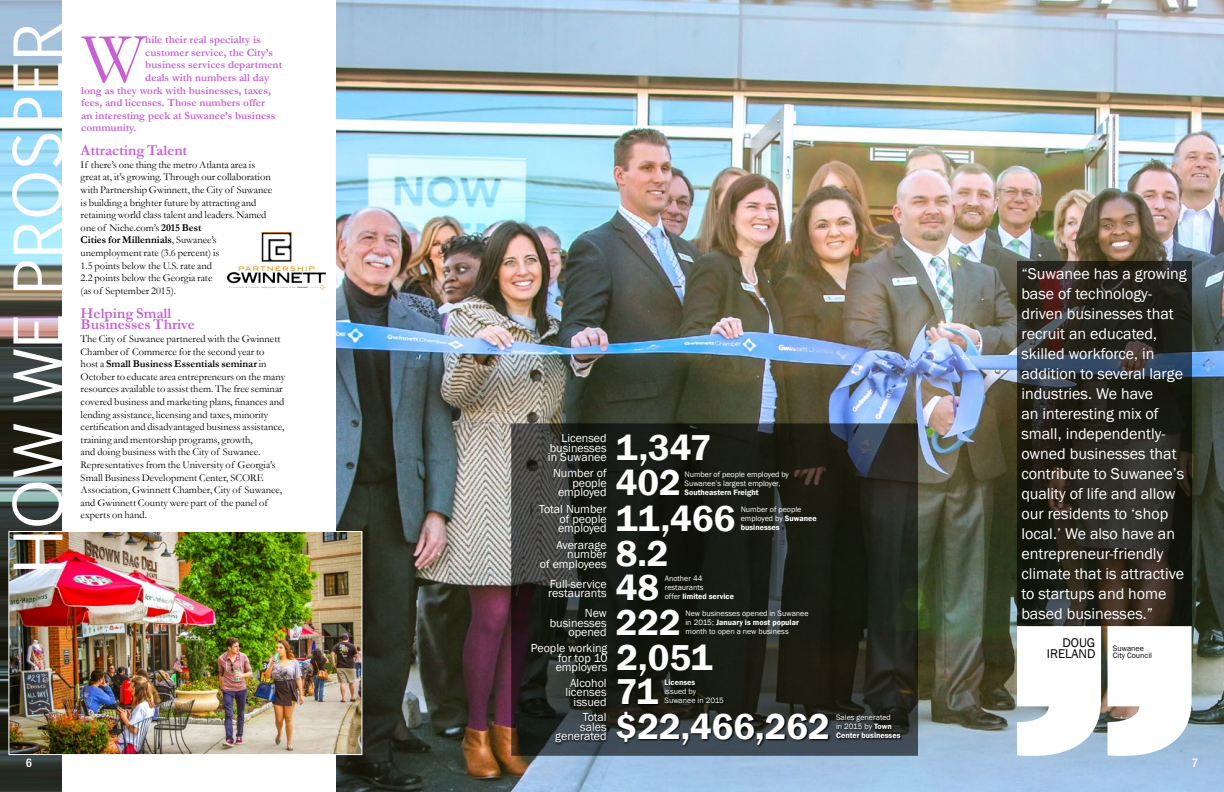
<style>
.page{position:relative;width:1224px;height:792px;background:#fff}
.page>*{position:absolute;margin:0;border:0;box-sizing:border-box;transform-origin:0 0}
.t1{font:71.6px "Garamond";color:#c761d2}
.t2{font:64px "Euphemia CAS";color:#fff}
.t3{font:600 37px/71px "Franklin Gothic";color:#fff}
.t4{font:16px/20px "Franklin Gothic";color:#fff}
.t5{font:700 15px/11px "Garamond";color:#c761d2}
.t6{font:13px/11px "Franklin Gothic";color:#000;text-align:right}
.t7{font:12px/9.5px "Franklin Gothic";color:#fff;text-align:right}
.t8{font:500 condensed 12px "Helvetica Neue";color:#fff}
.t9{font:700 11px "Garamond";color:#c761d2}
.t10{font:10.5px/12.6px "Garamond";color:#000}
.t11{font:8px/9px "Franklin Gothic";color:#fff}
.t12{font:600 8px "Franklin Gothic";color:#fff}
.t13{font:8px/7px "Franklin Gothic";color:#000}
.s1{font-weight:700}
.s2{font-weight:600}
</style>
<div class="page">
<img style="left:0;top:0;width:62px;height:792px">
<img style="left:336px;top:0;width:888px;height:792px">
<svg style="left:1017px;top:262px;width:175px;height:364px;background:#27261f"></svg>
<svg style="left:1017px;top:626px;width:175px;height:130px"></svg>
<img style="left:8px;top:530px;width:355px;height:226px">
<img style="left:227px;top:200px;width:144px;height:135px">
<img style="left:228px;top:232px;width:97px;height:58px">
<svg style="left:511px;top:423px;width:407px;height:333px;background:#20221c"></svg>
<svg style="left:554px;top:678px;width:349px;height:69px;background:#212522"></svg>
<h2 class="t2" style="left:-7px;top:574px;width:552px;rotate:-90deg">HOW WE PROSPER</h2>
<h1 class="t1" style="left:82px;top:10px;width:65px">W</h1>
<p class="t9" style="left:145px;top:32px;width:117px">hile their real specialty is</p>
<p class="t9" style="left:145px;top:45px;width:129px">customer service, the City’s</p>
<p class="t9" style="left:145px;top:57px;width:138px">business services department</p>
<p class="t9" style="left:145px;top:70px;width:125px">deals with numbers all day</p>
<p class="t9" style="left:81px;top:83px;width:191px">long as they work with businesses, taxes,</p>
<p class="t9" style="left:81px;top:95px;width:185px">fees, and licenses. Those numbers offer</p>
<p class="t9" style="left:81px;top:108px;width:196px">an interesting peek at Suwanee’s business</p>
<p class="t9" style="left:81px;top:120px;width:57px">community.</p>
<h3 class="t5" style="left:81px;top:145px;width:108px">Attracting Talent</h3>
<p class="t10" style="left:81px;top:158px;width:193px">If there’s one thing the metro Atlanta area is great at, it’s growing. Through our collaboration with Partnership Gwinnett, the City of Suwanee is building a brighter future by attracting and retaining world class talent and leaders. Named one of Niche.com’s <span class="s1">2015 Best<br>Cities for Millennials</span>, Suwanee’s unemployment rate (3.6 percent) is<br>1.5 points below the U.S. rate and<br>2.2 points below the Georgia rate<br>(as of September 2015).</p>
<h3 class="t5" style="left:81px;top:308px;width:116px">Helping Small<br>Businesses Thrive</h3>
<p class="t10" style="left:81px;top:332px;width:206px">The City of Suwanee partnered with the Gwinnett Chamber of Commerce for the second year to<br>host a <span class="s1">Small Business Essentials seminar</span> in October to educate area entrepreneurs on the many resources available to assist them. The free seminar covered business and marketing plans, finances and lending assistance, licensing and taxes, minority certification and disadvantaged business assistance, training and mentorship programs, growth,<br>and doing business with the City of Suwanee.<br>Representatives from the University of Georgia’s Small Business Development Center, SCORE Association, Gwinnett Chamber, City of Suwanee, and Gwinnett County were part of the panel of experts on hand.</p>
<p class="t7" style="left:548px;top:434px;width:60px;text-align:justify;text-indent:14px">Licensed businesses in Suwanee</p>
<h3 class="t3" style="left:616px;top:412px;width:121px">1,347<br>11,466</h3>
<p class="t7" style="left:553px;top:469px;width:55px">Number of people employed</p>
<p class="t11" style="left:684px;top:470px;width:106px">Number of people employed by<br>Suwanee’s largest employer,</p>
<h3 class="t3" style="left:616px;top:448px;width:67px">402</h3>
<p class="t12" style="left:684px;top:487px;width:76px">Southeastern Freight</p>
<p class="t7" style="left:558px;top:505px;width:50px;text-align:justify;text-indent:-19px">Total Number of people employed</p>
<p class="t11" style="left:741px;top:505px;width:77px">Number of people employed by <span class="s2">Suwanee businesses</span></p>
<p class="t7" style="left:540px;top:540px;width:68px">Averarage number<br>of employees</p>
<h3 class="t3" style="left:616px;top:519px;width:54px">8.2</h3>
<p class="t7" style="left:548px;top:579px;width:60px;text-align:left">Full-service restaurants</p>
<h3 class="t3" style="left:616px;top:553px;width:45px">48</h3>
<p class="t11" style="left:665px;top:574px;width:71px">Another 44 restaurants<br>offer <span class="s2">limited service</span></p>
<p class="t7" style="left:550px;top:609px;width:58px">New businesses opened</p>
<h3 class="t3" style="left:616px;top:587px;width:67px">222</h3>
<p class="t11" style="left:686px;top:610px;width:125px">New businesses opened in Suwanee in 2015; <span class="s2">January is most popular </span>month to open a new business</p>
<p class="t7" style="left:556px;top:644px;width:53px;text-align:justify;text-indent:-25px">People working for top 10 employers</p>
<h3 class="t3" style="left:617px;top:622px;width:97px">2,051</h3>
<p class="t7" style="left:565px;top:678px;width:43px">Alcohol licenses issued</p>
<p class="t12" style="left:664px;top:678px;width:32px">Licenses</p>
<h3 class="t3" style="left:616px;top:675px;width:216px;line-height:34.3px">71 $22,466,262</h3>
<p class="t11" style="left:664px;top:687px;width:61px">issued by<br>Suwanee in 2015</p>
<p class="t7" style="left:555px;top:713px;width:53px">Total sales generated</p>
<p class="t11" style="left:836px;top:713px;width:66px">Sales generated<br>in 2015 by <span class="s2">Town<br>Center businesses</span></p>
<p class="t4" style="left:1021px;top:264px;width:167px">“Suwanee has a growing base of technology&shy;driven businesses that recruit an educated, skilled workforce, in addition to several large industries. We have<br>an interesting mix of small, independently&shy;owned businesses that contribute to Suwanee’s quality of life and allow our residents to ‘shop local.’ We also have an entrepreneur-friendly climate that is attractive to startups and home based businesses.”</p>
<p class="t6" style="left:1047px;top:638px;width:50px">DOUG<br>IRELAND</p>
<p class="t13" style="left:1113px;top:645px;width:41px">Suwanee<br>City Council</p>
<p class="t8" style="left:26px;top:756px;width:7px">6</p>
<p class="t8" style="left:1192px;top:756px;width:7px">7</p>
</div>
